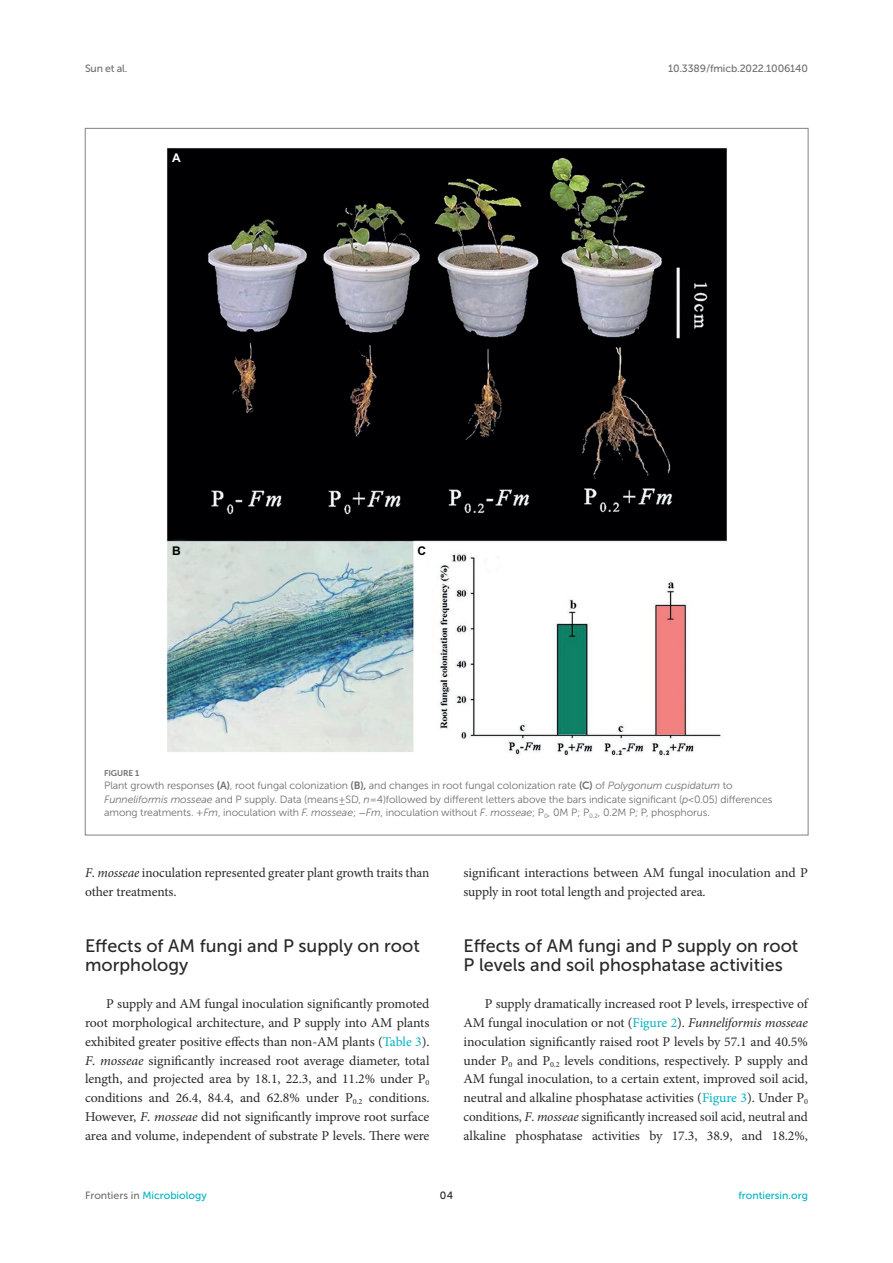
<style>
.page{position:relative;width:893px;height:1263px;background:#fff}
.page>*{position:absolute;margin:0;border:0;box-sizing:border-box;transform-origin:0 0}
.HEAD_2{font:18px/18.8px "Museo Sans 500";color:#292929}
.TEXT_FLUSH{font:13.5px/18.8px "Minion Pro";letter-spacing:-.005em;color:#292929}
.t1{font:700 12px "Arial";color:#000001}
.t2{font:700 12px "Arial";color:#fff}
.FIG_LEG{font:10.5px/13.5px "Museo Sans 300";letter-spacing:-.01em;color:#6f6f70}
.t3{font:10.5px "Museo Sans 500";color:#00b3c3}
.t4{font:10.5px "Museo Sans 500";letter-spacing:-.015em;color:#6f6f70}
.t5{font:10.5px "Museo Sans 500";color:#231f20}
.FIG_HD{font:8.25px "Museo Sans 700";letter-spacing:-.01em;color:#6f6f70}
.s1{font-family:"Museo Sans 700"}
.s2{font-style:italic}
.s3{font-family:"STIX General"}
.s4{color:#00b3c3}
.s5{color:#6f6f70}
</style>
<div class="page">
<img style="left:166px;top:147px;width:561px;height:609px">
<p class="t4" style="left:85px;top:63px;width:44px">Sun et al.</p>
<p class="t4" style="left:668px;top:63px;width:141px">10.3389/fmicb.2022.1006140</p>
<p class="t2" style="left:172px;top:149px;width:10px">A</p>
<p class="t1" style="left:172px;top:542px;width:10px">B</p>
<p class="t1" style="left:417px;top:542px;width:10px">C</p>
<p class="FIG_HD" style="left:104px;top:768px;width:37px">FIGURE 1</p>
<p class="FIG_LEG" style="left:104px;top:779px;width:670px">Plant growth responses <span class="s1">(A)</span>, root fungal colonization <span class="s1">(B),</span> and changes in root fungal colonization rate <span class="s1">(C)</span> of <span class="s2">Polygonum cuspidatum</span> to<br><span class="s2">Funneliformis mosseae</span> and P supply. Data (means ± SD, <span class="s2">n</span> = 4)followed by different letters above the bars indicate significant (<span class="s2">p</span> &lt; 0.05) differences among treatments. +<span class="s2">Fm</span>, inoculation with <span class="s2">F. mosseae</span>; <span class="s3">−</span><span class="s2">Fm</span>, inoculation without <span class="s2">F</span>. <span class="s2">mosseae</span>; P<sub>0</sub>, 0 M P; P<sub>0.2</sub>, 0.2 M P; P, phosphorus.</p>
<p class="TEXT_FLUSH" style="left:85px;top:863px;width:346px"><span class="s2">F</span>. <span class="s2">mosseae</span> inoculation represented greater plant growth traits than other treatments.</p>
<p class="HEAD_2" style="left:85px;top:936px;width:336px">Effects of AM fungi and P supply on root morphology</p>
<p class="TEXT_FLUSH" style="left:85px;top:995px;width:346px;text-align:justify;text-indent:21px">P supply and AM fungal inoculation significantly promoted root morphological architecture, and P supply into AM plants exhibited greater positive effects than non-AM plants (<span class="s4">Table 3</span>).<br><span class="s2">F</span>. <span class="s2">mosseae</span> significantly increased root average diameter, total length, and projected area by 18.1, 22.3, and 11.2% under P<sub>0 </sub>conditions and 26.4, 84.4, and 62.8% under P<sub>0.2</sub> conditions.<br>However, <span class="s2">F</span>. <span class="s2">mosseae</span> did not significantly improve root surface area and volume, independent of substrate P levels. There were</p>
<p class="TEXT_FLUSH" style="left:463px;top:863px;width:346px">significant interactions between AM fungal inoculation and P supply in root total length and projected area.</p>
<p class="HEAD_2" style="left:463px;top:936px;width:336px">Effects of AM fungi and P supply on root<br>P levels and soil phosphatase activities</p>
<p class="TEXT_FLUSH" style="left:463px;top:995px;width:346px;text-align:justify;text-indent:21px">P supply dramatically increased root P levels, irrespective of AM fungal inoculation or not (<span class="s4">Figure 2</span>). <span class="s2">Funneliformis mosseae </span>inoculation significantly raised root P levels by 57.1 and 40.5% under P<sub>0</sub> and P<sub>0.2</sub> levels conditions, respectively. P supply and AM fungal inoculation, to a certain extent, improved soil acid, neutral and alkaline phosphatase activities (<span class="s4">Figure 3</span>). Under P<sub>0 </sub>conditions, <span class="s2">F</span>. <span class="s2">mosseae</span> significantly increased soil acid, neutral and alkaline phosphatase activities by 17.3, 38.9, and 18.2%,</p>
<p class="t3" style="left:85px;top:1190px;width:123px"><span class="s5">Frontiers in</span> Microbiology</p>
<p class="t5" style="left:440px;top:1190px;width:15px">04</p>
<p class="t3" style="left:738px;top:1190px;width:71px">frontiersin.org</p>
</div>
